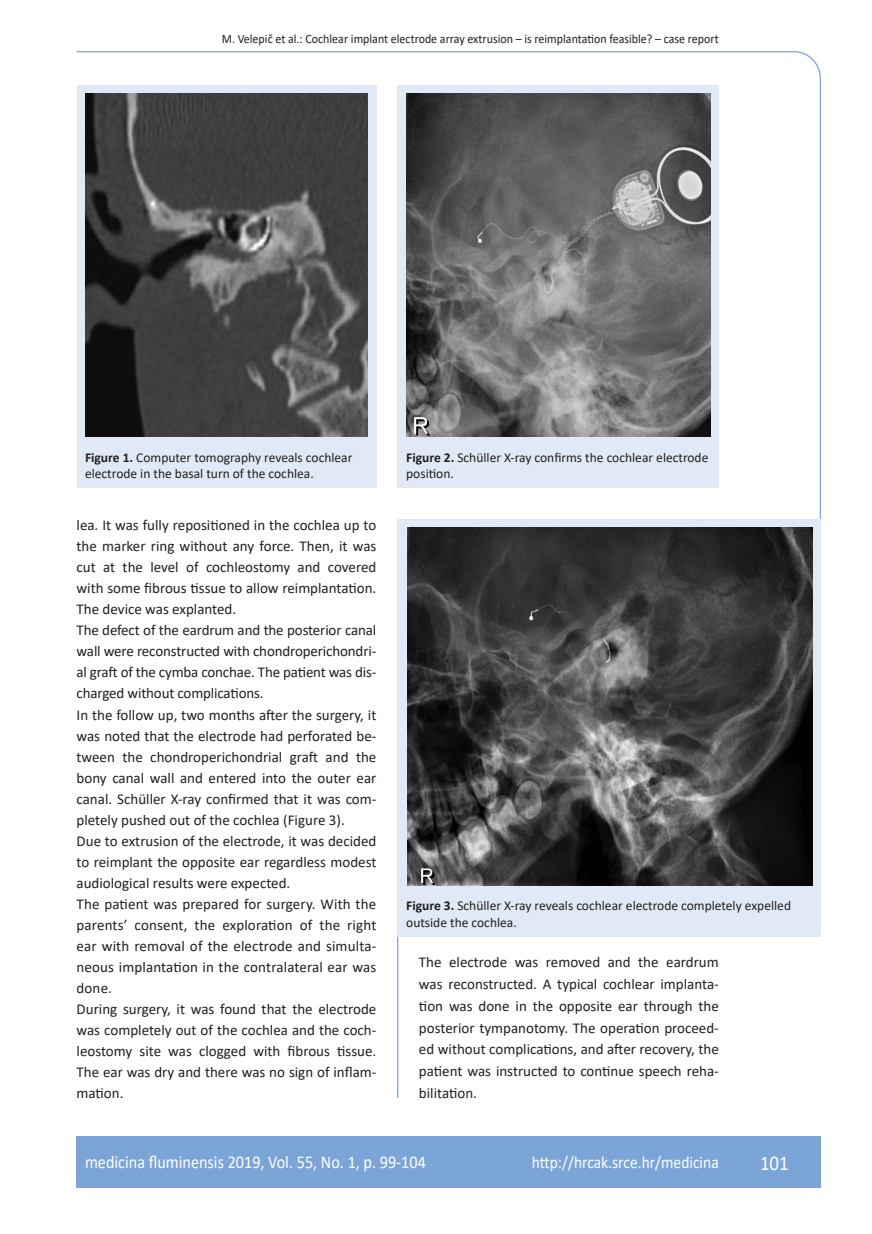
<style>
.page{position:relative;width:872px;height:1234px;background:#fff}
.page>*{position:absolute;margin:0;border:0;box-sizing:border-box;transform-origin:0 0}
.t1{font:21px "Calibri";color:#fff;scale:.9 1}
.t2{font:18px "Calibri";color:#fff;scale:.9 1}
.t3{font:17.25px "Calibri";color:#fff;scale:.9 1}
.osnovni_tekst{font:15px/21px "Calibri";color:#231f20;text-align:justify}
.potpis_slika{font:13.5px/16.5px "Calibri";color:#231f20}
.glava{font:12.75px "Calibri";color:#231f20;scale:.94 1}
.s1{font-weight:700}
</style>
<div class="page">
<svg style="left:76px;top:51px;width:745px;height:469px"></svg>
<hr style="left:397px;top:936px;width:1px;height:161px;background:#7ca5d7">
<div style="left:77px;top:1135px;width:744px;height:51px;background:#7ca5d7"></div>
<div style="left:77px;top:85px;width:299px;height:403px;background:#e1e9f6"></div>
<img style="left:85px;top:94px;width:283px;height:343px">
<div style="left:398px;top:85px;width:321px;height:403px;background:#e1e9f6"></div>
<img style="left:406px;top:94px;width:304px;height:343px">
<div style="left:398px;top:519px;width:423px;height:417px;background:#e1e9f6"></div>
<img style="left:408px;top:527px;width:404px;height:358px">
<p class="glava" style="left:222px;top:29px;width:530px">M. Velepič et al.: Cochlear implant electrode array extrusion – is reimplantation feasible? – case report</p>
<p class="potpis_slika" style="left:85px;top:448px;width:269px"><span class="s1">Figure 1.</span> Computer tomography reveals cochlear electrode in the basal turn of the cochlea.</p>
<p class="potpis_slika" style="left:406px;top:448px;width:304px"><span class="s1">Figure 2.</span> Schüller X-ray confirms the cochlear electrode position.</p>
<p class="osnovni_tekst" style="left:77px;top:514px;width:301px">lea. It was fully repositioned in the cochlea up to the marker ring without any force. Then, it was cut at the level of cochleostomy and covered with some fibrous tissue to allow reimplantation.<br>The device was explanted.</p>
<p class="osnovni_tekst" style="left:77px;top:619px;width:301px">The defect of the eardrum and the posterior canal wall were reconstructed with chondroperichondri&shy;al graft of the cymba conchae. The patient was dis&shy;charged without complications.</p>
<p class="osnovni_tekst" style="left:77px;top:703px;width:301px">In the follow up, two months after the surgery, it was noted that the electrode had perforated be&shy;tween the chondroperichondrial graft and the bony canal wall and entered into the outer ear canal. Schüller X-ray confirmed that it was com&shy;pletely pushed out of the cochlea (Figure 3).</p>
<p class="osnovni_tekst" style="left:77px;top:829px;width:301px">Due to extrusion of the electrode, it was decided to reimplant the opposite ear regardless modest audiological results were expected.</p>
<p class="osnovni_tekst" style="left:77px;top:892px;width:301px">The patient was prepared for surgery. With the parents’ consent, the exploration of the right ear with removal of the electrode and simulta&shy;neous implantation in the contralateral ear was done.</p>
<p class="osnovni_tekst" style="left:77px;top:997px;width:301px">During surgery, it was found that the electrode was completely out of the cochlea and the coch&shy;leostomy site was clogged with fibrous tissue.<br>The ear was dry and there was no sign of inflam&shy;mation.</p>
<p class="potpis_slika" style="left:406px;top:897px;width:386px"><span class="s1">Figure 3.</span> Schüller X-ray reveals cochlear electrode completely expelled outside the cochlea.</p>
<p class="osnovni_tekst" style="left:419px;top:950px;width:301px;line-height:21.8px">The electrode was removed and the eardrum was reconstructed. A typical cochlear implanta&shy;tion was done in the opposite ear through the posterior tympanotomy. The operation proceed&shy;ed without complications, and after recovery, the patient was instructed to continue speech reha&shy;bilitation.</p>
<p class="t2" style="left:85px;top:1149px;width:380px">medicina fluminensis 2019, Vol. 55, No. 1, p. 99-104</p>
<p class="t3" style="left:532px;top:1150px;width:209px">http://hrcak.srce.hr/medicina</p>
<p class="t1" style="left:760px;top:1147px;width:33px">101</p>
</div>
